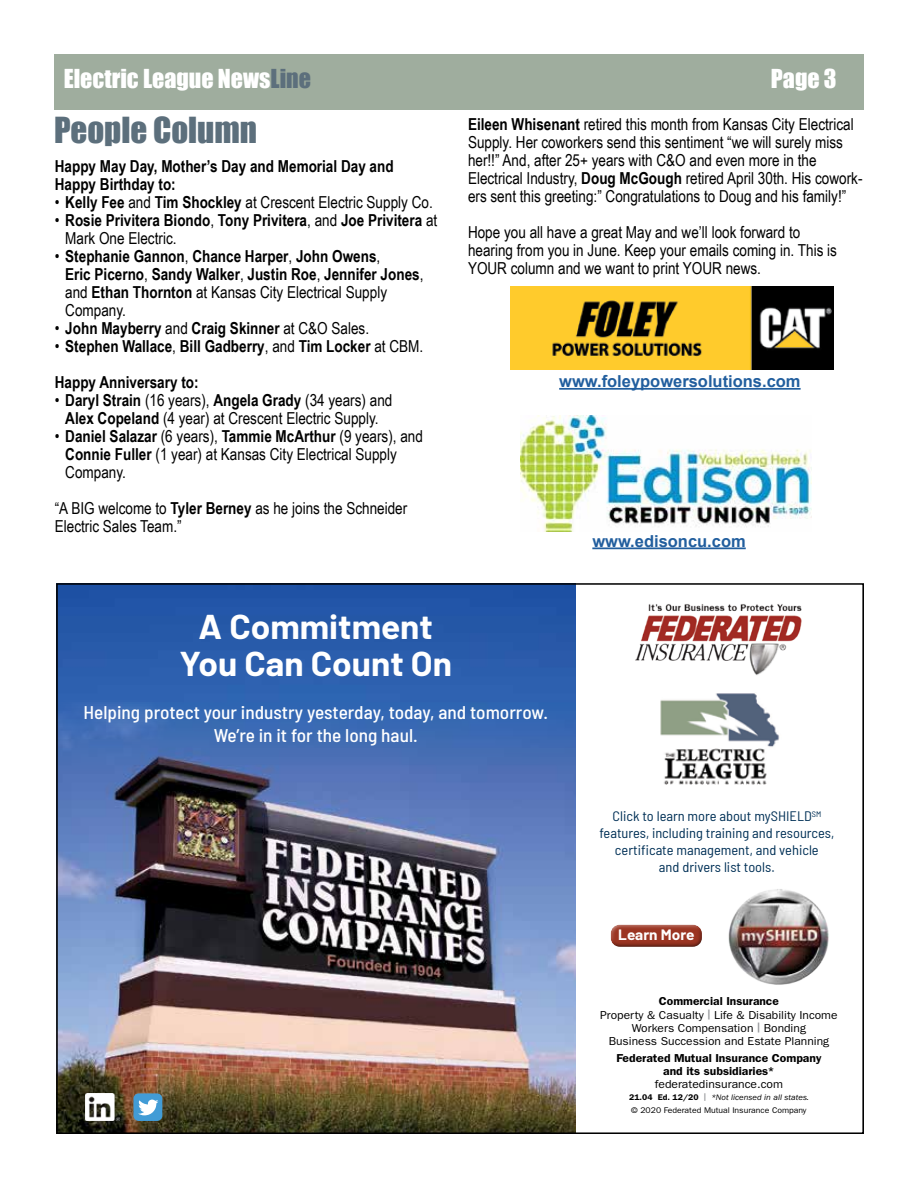
<style>
.page{position:relative;width:918px;height:1188px;background:#fff}
.page>*{position:absolute;margin:0;border:0;box-sizing:border-box;transform-origin:0 0}
.t1{font:700 33.6px/36.8px "Barlow";color:#fff;text-align:center;scale:1.05 1}
.t2{font:33px "Impact";color:#5c6f7c}
.t3{font:24px "Impact";color:#fff}
.t4{font:500 semi-condensed 18.3px/23px "Barlow";color:#fff;text-align:center;scale:1.05 1}
.t5{font:16.5px/18px "Arial Narrow";color:#000}
.t6{font:700 16.5px/18px "Arial Narrow";color:#000}
.t7{font:700 16.5px "Arial";color:#215e9e}
.t8{font:700 14.7px "Barlow";color:#fff;scale:1.05 1}
.t9{font:semi-condensed 13.8px/16.8px "Barlow";color:#003056;text-align:center;scale:1.05 1}
.t10{font:11.55px/13.2px "ITC Franklin Gothic Std";color:#000;text-align:center;scale:1.04 1}
.t11{font:600 11.55px/13.2px "ITC Franklin Gothic Std";color:#000;text-align:center;scale:1.05 1}
.t12{font:11.55px "ITC Franklin Gothic Std";color:#000;scale:1.05 1}
.t13{font:8.25px/12.3px "ITC Franklin Gothic Std";color:#000;scale:1.05 1}
.s1{color:#5c6f7c}
.s2{font-weight:700}
.s3{font-weight:400}
.s4{font-weight:600}
.s5{font-weight:600;font-size:9.9px;color:#939598}
.s6{font-style:italic}
</style>
<div class="page">
<div style="left:54px;top:54px;width:810px;height:56px;background:#9fad9e"></div>
<img style="left:511px;top:287px;width:323px;height:82px">
<hr style="left:559px;top:388px;width:242px;height:2px;background:#215e9e">
<img style="left:520px;top:415px;width:292px;height:116px">
<hr style="left:592px;top:547px;width:154px;height:2px;background:#215e9e">
<img style="left:59px;top:586px;width:516px;height:112px">
<img style="left:59px;top:698px;width:516px;height:433px">
<svg style="left:133px;top:1093px;width:29px;height:28px"></svg>
<img style="left:85px;top:1093px;width:34px;height:28px">
<img style="left:660px;top:693px;width:119px;height:91px">
<img style="left:635px;top:604px;width:167px;height:71px">
<div style="left:610px;top:922px;width:93px;height:22px;background:#fff;opacity:.75"></div>
<div style="left:610px;top:925px;width:93px;height:23px;background:#000;opacity:.75"></div>
<img style="left:728px;top:889px;width:101px;height:96px">
<h3 class="t3" style="left:64px;top:59px;width:249px">Electric League News<span class="s1">Line</span></h3>
<h3 class="t3" style="left:771px;top:59px;width:67px">Page 3</h3>
<h2 class="t2" style="left:54px;top:105px;width:205px">People Column</h2>
<p class="t6" style="left:55px;top:156px;width:340px">Happy May Day, Mother’s Day and Memorial Day and<br>Happy Birthday to:</p>
<p class="t5" style="left:55px;top:192px;width:380px">• <span class="s2">Kelly Fee</span> and <span class="s2">Tim Shockley</span> at Crescent Electric Supply Co.</p>
<p class="t6" style="left:65px;top:210px;width:374px;text-indent:-10px"><span class="s3">•</span> Rosie Privitera Biondo<span class="s3">,</span> Tony Privitera<span class="s3">, and</span> Joe Privitera <span class="s3">at<br>Mark One Electric.</span></p>
<p class="t6" style="left:65px;top:246px;width:360px;text-indent:-10px"><span class="s3">•</span> Stephanie Gannon<span class="s3">,</span> Chance Harper<span class="s3">,</span> John Owens<span class="s3">,<br></span>Eric Picerno<span class="s3">,</span> Sandy Walker<span class="s3">,</span> Justin Roe<span class="s3">,</span> Jennifer Jones<span class="s3">, and</span> Ethan Thornton <span class="s3">at Kansas City Electrical Supply Company.</span></p>
<p class="t6" style="left:55px;top:318px;width:316px"><span class="s3">•</span> John Mayberry <span class="s3">and</span> Craig Skinner <span class="s3">at C&amp;O Sales.</span></p>
<p class="t6" style="left:55px;top:327px;width:370px;line-height:36px"><span class="s3">•</span> Stephen Wallace<span class="s3">,</span> Bill Gadberry<span class="s3">, and</span> Tim Locker <span class="s3">at CBM.<br></span>Happy Anniversary to:</p>
<p class="t5" style="left:55px;top:390px;width:339px;text-align:center">• <span class="s2">Daryl Strain</span> (16 years), <span class="s2">Angela Grady</span> (34 years) and<br><span class="s2">Alex Copeland</span> (4 year) at Crescent Electric Supply.</p>
<p class="t5" style="left:65px;top:426px;width:359px;text-indent:-10px">• <span class="s2">Daniel Salazar</span> (6 years), <span class="s2">Tammie McArthur</span> (9 years), and<br><span class="s2">Connie Fuller</span> (1 year) at Kansas City Electrical Supply<br>Company.</p>
<p class="t5" style="left:55px;top:498px;width:354px">“A BIG welcome to <span class="s2">Tyler Berney</span> as he joins the Schneider<br>Electric Sales Team.”</p>
<p class="t5" style="left:468px;top:115px;width:396px"><span class="s2">Eileen Whisenant</span> retired this month from Kansas City Electrical Supply. Her coworkers send this sentiment “we will surely miss her!!” And, after 25+ years with C&amp;O and even more in the Electrical Industry, <span class="s2">Doug McGough</span> retired April 30th. His cowork&shy;ers sent this greeting:” Congratulations to Doug and his family!”</p>
<p class="t5" style="left:468px;top:223px;width:371px">Hope you all have a great May and we’ll look forward to hearing from you in June. Keep your emails coming in. This is<br>YOUR column and we want to print YOUR news.</p>
<p class="t7" style="left:559px;top:370px;width:243px">www.foleypowersolutions.com</p>
<p class="t7" style="left:592px;top:530px;width:155px">www.edisoncu.com</p>
<h1 class="t1" style="left:180px;top:606px;width:261px">A Commitment<br>You Can Count On</h1>
<p class="t4" style="left:84px;top:700px;width:444px">Helping protect your industry yesterday, today, and tomorrow.<br>We’re in it for the long haul.</p>
<p class="t9" style="left:599px;top:807px;width:225px">Click to learn more about mySHIELD<sup>SM </sup>features, including training and resources, certificate management, and vehicle<br>and drivers list tools.</p>
<p class="t8" style="left:618px;top:924px;width:74px">Learn More</p>
<p class="t10" style="left:600px;top:995px;width:230px"><span class="s4">Commercial Insurance<br></span>Property &amp; Casualty <span class="s5">|</span> Life &amp; Disability Income Workers Compensation <span class="s5">|</span> Bonding<br>Business Succession and Estate Planning</p>
<p class="t11" style="left:616px;top:1051px;width:197px">Federated Mutual Insurance Company and its subsidiaries*</p>
<p class="t12" style="left:655px;top:1078px;width:124px">federatedinsurance.com</p>
<p class="t13" style="left:629px;top:1091px;width:173px"><span class="s4">21.04 Ed. 12/20</span> <sup>|</sup> <span class="s6">*Not licensed in all states. </span>© 2020 Federated Mutual Insurance Company</p>
</div>
